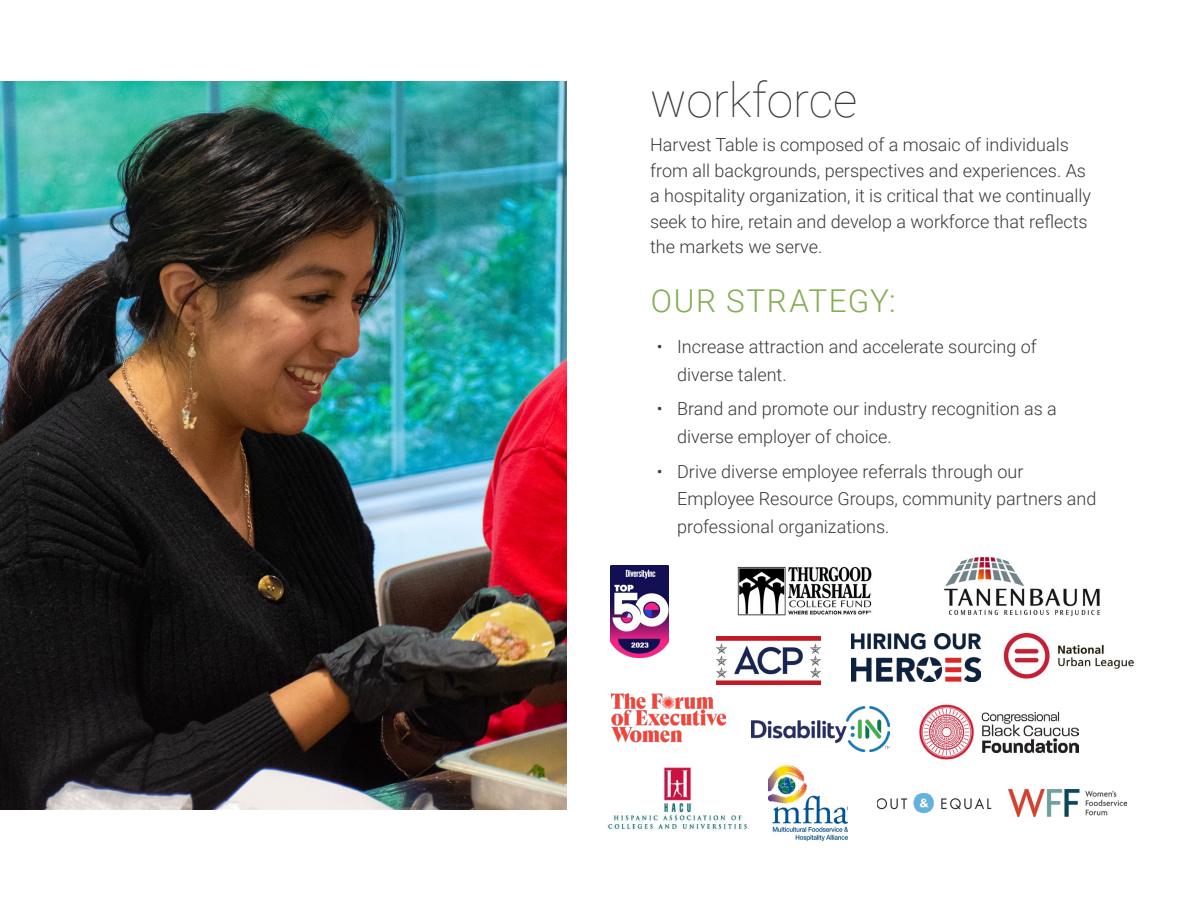
<style>
.page{position:relative;width:1188px;height:918px;background:#fff}
.page>*{position:absolute;margin:0;border:0;box-sizing:border-box;transform-origin:0 0}
.t1{font:100 48px "Roboto";color:#3d3936}
.t2{font:300 31.5px "Roboto";letter-spacing:.05em;color:#85ad54}
.t3{font:300 18px/25.5px "Roboto";color:#3d3936}
</style>
<div class="page">
<img style="left:0;top:81px;width:567px;height:729px">
<img style="left:607px;top:767px;width:141px;height:63px">
<img style="left:852px;top:634px;width:128px;height:48px">
<img style="left:768px;top:766px;width:79px;height:75px">
<img style="left:944px;top:557px;width:156px;height:60px">
<img style="left:716px;top:636px;width:105px;height:49px">
<img style="left:920px;top:704px;width:158px;height:56px">
<img style="left:752px;top:706px;width:137px;height:45px">
<img style="left:610px;top:566px;width:59px;height:92px">
<img style="left:612px;top:681px;width:114px;height:62px">
<img style="left:1003px;top:632px;width:131px;height:47px">
<img style="left:877px;top:793px;width:114px;height:20px">
<img style="left:737px;top:566px;width:135px;height:50px">
<img style="left:1009px;top:790px;width:118px;height:27px">
<h1 class="t1" style="left:650px;top:66px;width:209px">workforce</h1>
<p class="t3" style="left:650px;top:132px;width:442px">Harvest Table is composed of a mosaic of individuals from all backgrounds, perspectives and experiences. As a hospitality organization, it is critical that we continually seek to hire, retain and develop a workforce that reflects the markets we serve.</p>
<h2 class="t2" style="left:651px;top:279px;width:247px">OUR STRATEGY:</h2>
<p class="t3" style="left:677px;top:332px;width:361px;line-height:27.8px;text-indent:-20px">• Increase attraction and accelerate sourcing of diverse talent.</p>
<p class="t3" style="left:677px;top:395px;width:381px;line-height:27.8px;text-indent:-20px">• Brand and promote our industry recognition as a diverse employer of choice.</p>
<p class="t3" style="left:677px;top:457px;width:421px;line-height:27.8px;text-indent:-20px">• Drive diverse employee referrals through our<br>Employee Resource Groups, community partners and professional organizations.</p>
</div>
